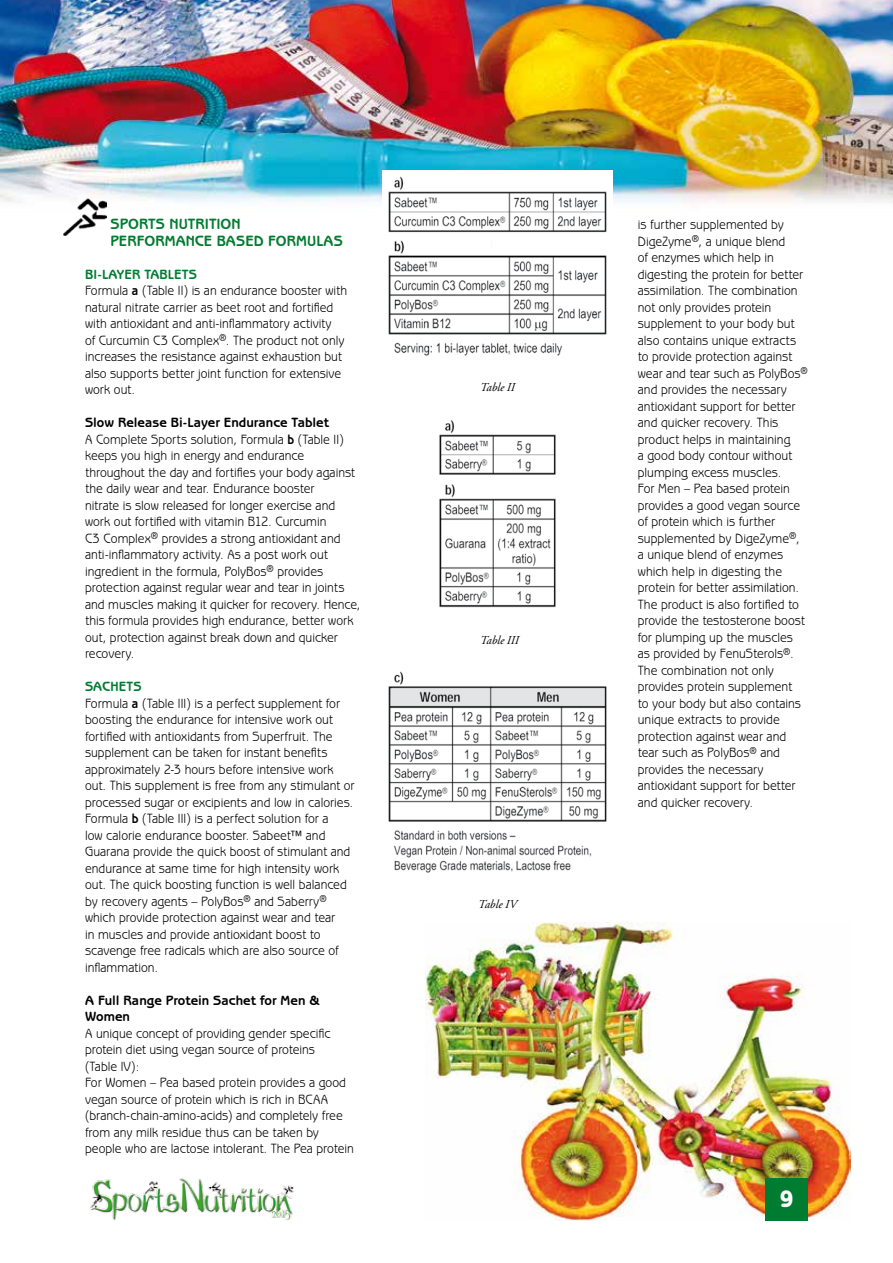
<style>
.page{position:relative;width:893px;height:1263px;background:#fff}
.page>*{position:absolute;margin:0;border:0;box-sizing:border-box;transform-origin:0 0}
.t1{font:800 24px "Benguiat Gothic";color:#fff;scale:.9 1}
.t2{font:700 15px/16.5px "Benguiat Gothic";letter-spacing:.005em;color:#007c30}
.t3{font:13.5px/16.5px "Benguiat Gothic";color:#000;scale:.9 1}
.t4{font:700 13.5px/16.5px "Benguiat Gothic";color:#000}
.t5{font:italic 12px "Adobe Garamond Pro";letter-spacing:-.01em;color:#000}
.s1{font-weight:700;color:#007c30}
.s2{font-weight:700}
</style>
<div class="page">
<img style="left:425px;top:923px;width:425px;height:297px">
<img style="left:0;top:0;width:893px;height:208px">
<img style="left:90px;top:1178px;width:204px;height:42px">
<img style="left:64px;top:199px;width:42px;height:36px">
<img style="left:383px;top:170px;width:229px;height:186px">
<img style="left:439px;top:420px;width:117px;height:188px">
<img style="left:388px;top:671px;width:219px;height:202px">
<div style="left:765px;top:1178px;width:43px;height:42px;background:#007c30"></div>
<p class="t2" style="left:111px;top:216px;width:234px">SPORTS NUTRITION<br>PERFORMANCE BASED FORMULAS</p>
<p class="t3" style="left:85px;top:266px;width:293px"><span class="s1">BI-LAYER TABLETS<br></span>Formula <span class="s2">a</span> (Table II) is an endurance booster with natural nitrate carrier as beet root and fortified with antioxidant and anti-inflammatory activity<br>of Curcumin C3 Complex<sup>®</sup>. The product not only increases the resistance against exhaustion but also supports better joint function for extensive work out.</p>
<p class="t3" style="left:85px;top:414px;width:308px"><span class="s2">Slow Release Bi-Layer Endurance Tablet<br></span>A Complete Sports solution, Formula <span class="s2">b</span> (Table II) keeps you high in energy and endurance throughout the day and fortifies your body against the daily wear and tear. Endurance booster<br>nitrate is slow released for longer exercise and work out fortified with vitamin B12. Curcumin<br>C3 Complex<sup>®</sup> provides a strong antioxidant and anti-inflammatory activity. As a post work out ingredient in the formula, PolyBos<sup>®</sup> provides protection against regular wear and tear in joints and muscles making it quicker for recovery. Hence, this formula provides high endurance, better work out, protection against break down and quicker recovery.</p>
<p class="t3" style="left:85px;top:678px;width:301px"><span class="s1">SACHETS<br></span>Formula <span class="s2">a</span> (Table III) is a perfect supplement for boosting the endurance for intensive work out fortified with antioxidants from Superfruit. The supplement can be taken for instant benefits approximately 2‑3 hours before intensive work out. This supplement is free from any stimulant or processed sugar or excipients and low in calories.<br>Formula <span class="s2">b</span> (Table III) is a perfect solution for a<br>low calorie endurance booster. Sabeet™ and Guarana provide the quick boost of stimulant and endurance at same time for high intensity work out. The quick boosting function is well balanced by recovery agents – PolyBos<sup>®</sup> and Saberry<sup>® </sup>which provide protection against wear and tear<br>in muscles and provide antioxidant boost to scavenge free radicals which are also source of inflammation.</p>
<p class="t4" style="left:85px;top:992px;width:237px">A Full Range Protein Sachet for Men &amp;<br>Women</p>
<p class="t3" style="left:85px;top:1025px;width:300px">A unique concept of providing gender specific protein diet using vegan source of proteins<br>(Table IV):<br>For Women – Pea based protein provides a good vegan source of protein which is rich in BCAA (branch-chain-amino-acids) and completely free from any milk residue thus can be taken by people who are lactose intolerant. The Pea protein</p>
<p class="t5" style="left:480px;top:380px;width:36px">Table II</p>
<p class="t5" style="left:480px;top:633px;width:40px">Table III</p>
<p class="t5" style="left:478px;top:897px;width:40px">Table IV</p>
<p class="t3" style="left:638px;top:216px;width:190px">is further supplemented by<br>DigeZyme<sup>®</sup>, a unique blend<br>of enzymes which help in digesting the protein for better assimilation. The combination not only provides protein supplement to your body but also contains unique extracts to provide protection against wear and tear such as PolyBos<sup>® </sup>and provides the necessary antioxidant support for better and quicker recovery. This product helps in maintaining<br>a good body contour without plumping excess muscles.<br>For Men – Pea based protein provides a good vegan source of protein which is further supplemented by DigeZyme<sup>®</sup>, a unique blend of enzymes which help in digesting the protein for better assimilation.<br>The product is also fortified to provide the testosterone boost for plumping up the muscles as provided by FenuSterols<sup>®</sup>.<br>The combination not only provides protein supplement<br>to your body but also contains unique extracts to provide protection against wear and tear such as PolyBos<sup>®</sup> and provides the necessary antioxidant support for better and quicker recovery.</p>
<h1 class="t1" style="left:780px;top:1184px;width:16px">9</h1>
</div>
